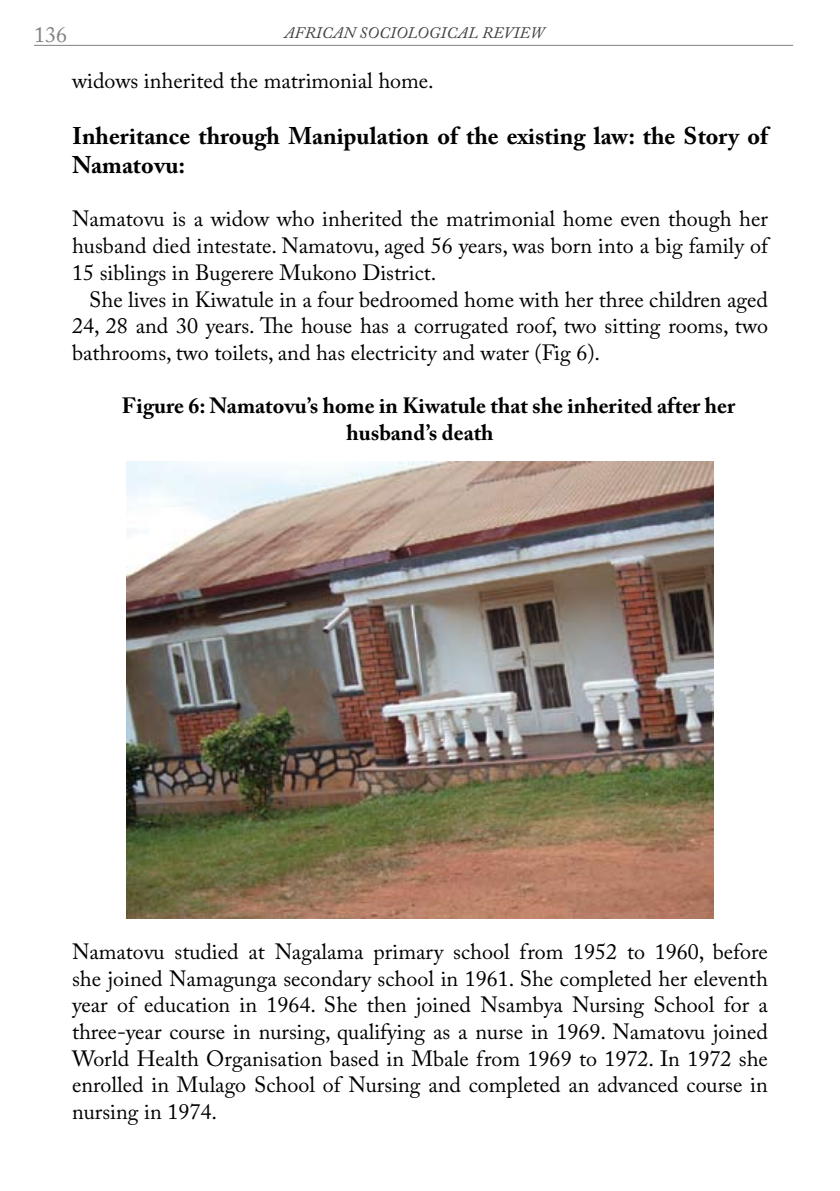
<style>
.page{position:relative;width:840px;height:1191px;background:#fff}
.page>*{position:absolute;margin:0;border:0;box-sizing:border-box;transform-origin:0 0}
.t1{font:700 24px/29px "Adobe Caslon Pro";color:#000}
.t2{font:22px/26.6px "Adobe Caslon Pro";color:#000;text-align:justify}
.t3{font:700 22px/26.6px "Adobe Caslon Pro";color:#000}
.t4{font:22px "Adobe Caslon Pro";color:#808285}
.t5{font:italic 16px "Adobe Caslon Pro";letter-spacing:.015em;color:#414142}
</style>
<div class="page">
<hr style="left:34px;top:45px;width:758px;height:1px;background:#808285">
<img style="left:127px;top:461px;width:585px;height:457px">
<p class="t4" style="left:34px;top:22px;width:35px">136</p>
<p class="t5" style="left:284px;top:23px;width:124px">AFRICAN SO CIOLOG</p>
<p class="t5" style="left:440px;top:23px;width:94px">ICAL RE VIEW</p>
<p class="t2" style="left:72px;top:67px;width:363px">widows inherited the matrimonial home.</p>
<p class="t1" style="left:72px;top:121px;width:697px">Inheritance through Manipulation of the existing law: the Story of<br>Namatovu:</p>
<p class="t2" style="left:72px;top:205px;width:697px">Namatovu is a widow who inherited the matrimonial home even though her</p>
<p class="t2" style="left:72px;top:232px;width:697px">husband died intestate. Namatovu, aged 56 years, was born into a big family of</p>
<p class="t2" style="left:72px;top:259px;width:365px">15 siblings in Bugerere Mukono District.</p>
<p class="t2" style="left:89px;top:286px;width:680px">She lives in Kiwatule in a four bedroomed home with her three children aged</p>
<p class="t2" style="left:72px;top:312px;width:697px">24, 28 and 30 years. The house has a corrugated roof, two sitting rooms, two</p>
<p class="t2" style="left:72px;top:339px;width:529px">bathrooms, two toilets, and has electricity and water (Fig 6).</p>
<p class="t3" style="left:346px;top:392px;width:390px;text-indent:-224px">Figure 6: Namatovu’s home in Kiwatule that she inherited after her husband’s death</p>
<p class="t2" style="left:72px;top:938px;width:697px">Namatovu studied at Nagalama primary school from 1952 to 1960, before she joined Namagunga secondary school in 1961. She completed her eleventh year of education in 1964. She then joined Nsambya Nursing School for a three-year course in nursing, qualifying as a nurse in 1969. Namatovu joined World Health Organisation based in Mbale from 1969 to 1972. In 1972 she enrolled in Mulago School of Nursing and completed an advanced course in nursing in 1974.</p>
</div>
